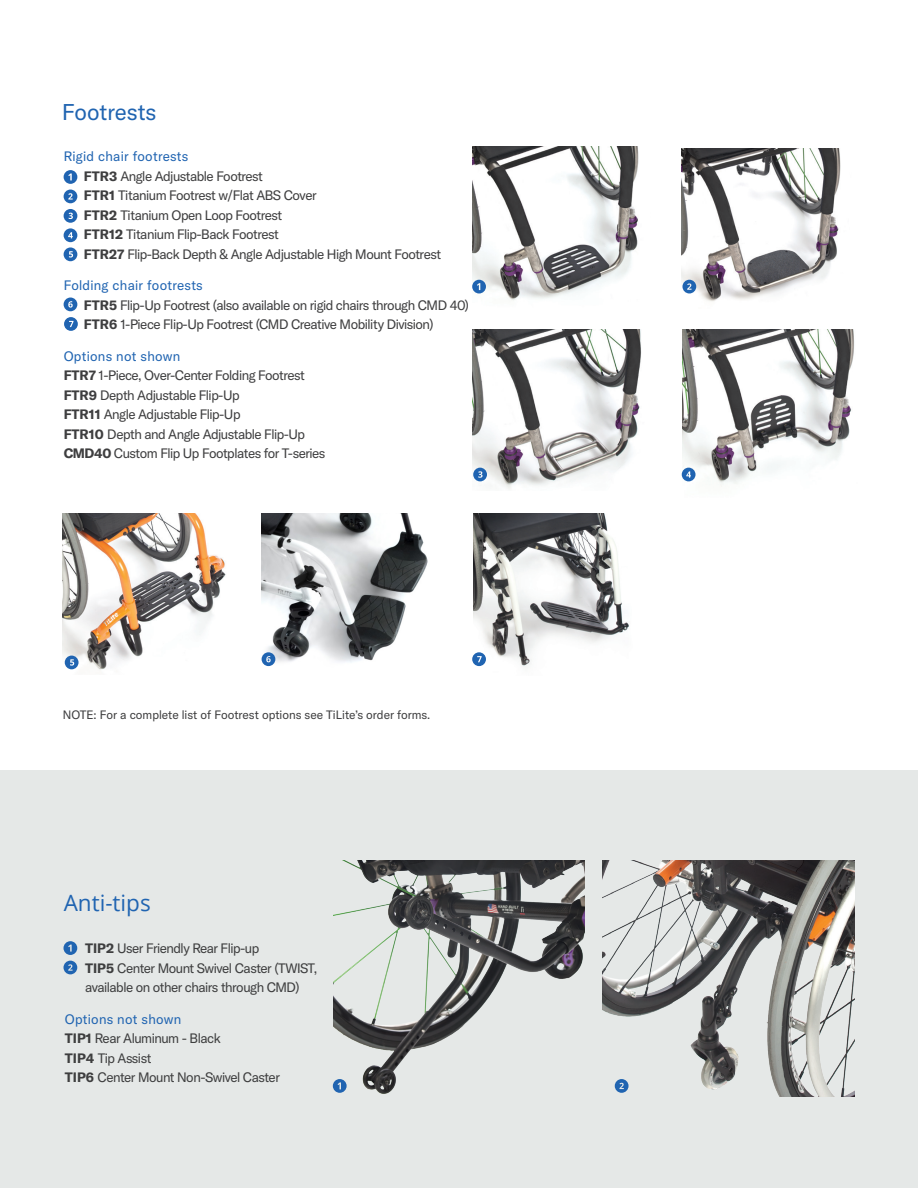
<style>
.page{position:relative;width:918px;height:1188px;background:#fff}
.page>*{position:absolute;margin:0;border:0;box-sizing:border-box;transform-origin:0 0}
.t1{font:22.5px "GT America";color:#2064b1}
.t2{font:22.5px "Open Sans";color:#2064b1}
.Product_list{font:13.5px/19.5px "GT America";letter-spacing:-.035em;color:#3e3e3f}
.Product_list-2{font:13.5px "GT America";letter-spacing:.02em;color:#2064b1}
.Product_list-3{font:12px "GT America";color:#3e3e3f}
.s1{color:#2064b1}
.s2{font-weight:700}
</style>
<div class="page">
<div style="left:0;top:771px;width:918px;height:417px;background:#e5e8e7"></div>
<img style="left:472px;top:147px;width:167px;height:154px">
<img style="left:682px;top:148px;width:159px;height:154px">
<img style="left:472px;top:330px;width:169px;height:159px">
<img style="left:473px;top:513px;width:156px;height:154px">
<img style="left:682px;top:330px;width:173px;height:157px">
<img style="left:63px;top:513px;width:163px;height:157px">
<img style="left:262px;top:513px;width:166px;height:154px">
<img style="left:603px;top:860px;width:251px;height:236px">
<img style="left:334px;top:860px;width:251px;height:234px">
<svg style="left:64px;top:170px;width:13px;height:14px"></svg>
<svg style="left:472px;top:280px;width:14px;height:13px"></svg>
<svg style="left:64px;top:190px;width:13px;height:13px"></svg>
<svg style="left:682px;top:280px;width:14px;height:13px"></svg>
<svg style="left:473px;top:468px;width:14px;height:13px"></svg>
<svg style="left:682px;top:468px;width:14px;height:13px"></svg>
<svg style="left:64px;top:209px;width:13px;height:52px"></svg>
<svg style="left:65px;top:656px;width:14px;height:13px"></svg>
<svg style="left:64px;top:298px;width:13px;height:13px"></svg>
<svg style="left:262px;top:652px;width:13px;height:14px"></svg>
<svg style="left:64px;top:317px;width:14px;height:14px"></svg>
<svg style="left:472px;top:652px;width:14px;height:14px"></svg>
<svg style="left:64px;top:941px;width:13px;height:14px"></svg>
<svg style="left:333px;top:1079px;width:14px;height:14px"></svg>
<svg style="left:64px;top:961px;width:13px;height:13px"></svg>
<svg style="left:615px;top:1079px;width:14px;height:14px"></svg>
<p class="t1" style="left:62px;top:99px;width:96px">Footrests</p>
<p class="Product_list" style="left:84px;top:147px;width:359px;text-indent:-20px"><span class="s1">Rigid chair footrests<br></span><span class="s2">FTR3</span> Angle Adjustable Footrest<br><span class="s2">FTR1</span> Titanium Footrest w/Flat ABS Cover<br><span class="s2">FTR2</span> Titanium Open Loop Footrest<br><span class="s2">FTR12</span> Titanium Flip-Back Footrest<br><span class="s2">FTR27</span> Flip-Back Depth &amp; Angle Adjustable High Mount Footrest</p>
<p class="Product_list" style="left:84px;top:276px;width:386px;text-indent:-20px"><span class="s1">Folding chair footrests<br></span><span class="s2">FTR5</span> Flip-Up Footrest (also available on rigid chairs through CMD 40)<br><span class="s2">FTR6</span> 1-Piece Flip-Up Footrest (CMD Creative Mobility Division)</p>
<p class="Product_list-2" style="left:64px;top:348px;width:118px">Options not shown</p>
<p class="Product_list" style="left:64px;top:366px;width:243px"><span class="s2">FTR7</span> 1-Piece, Over-Center Folding Footrest</p>
<p class="Product_list" style="left:64px;top:385px;width:177px"><span class="s2">FTR9</span> Depth Adjustable Flip-Up</p>
<p class="Product_list" style="left:64px;top:405px;width:178px"><span class="s2">FTR11</span> Angle Adjustable Flip-Up</p>
<p class="Product_list" style="left:64px;top:424px;width:243px"><span class="s2">FTR10</span> Depth and Angle Adjustable Flip-Up</p>
<p class="Product_list" style="left:64px;top:444px;width:263px"><span class="s2">CMD40</span> Custom Flip Up Footplates for T-series</p>
<p class="Product_list-3" style="left:63px;top:708px;width:369px">NOTE: For a complete list of Footrest options see TiLite’s order forms.</p>
<p class="t2" style="left:64px;top:887px;width:89px">Anti-tips</p>
<p class="Product_list" style="left:85px;top:939px;width:176px"><span class="s2">TIP2</span> User Friendly Rear Flip-up</p>
<p class="Product_list" style="left:85px;top:958px;width:234px"><span class="s2">TIP5</span> Center Mount Swivel Caster (TWIST, available on other chairs through CMD)</p>
<p class="Product_list-2" style="left:65px;top:1011px;width:118px">Options not shown</p>
<p class="Product_list" style="left:65px;top:1029px;width:157px"><span class="s2">TIP1</span> Rear Aluminum - Black</p>
<p class="Product_list" style="left:65px;top:1048px;width:88px"><span class="s2">TIP4</span> Tip Assist</p>
<p class="Product_list" style="left:65px;top:1068px;width:217px"><span class="s2">TIP6</span> Center Mount Non-Swivel Caster</p>
</div>
